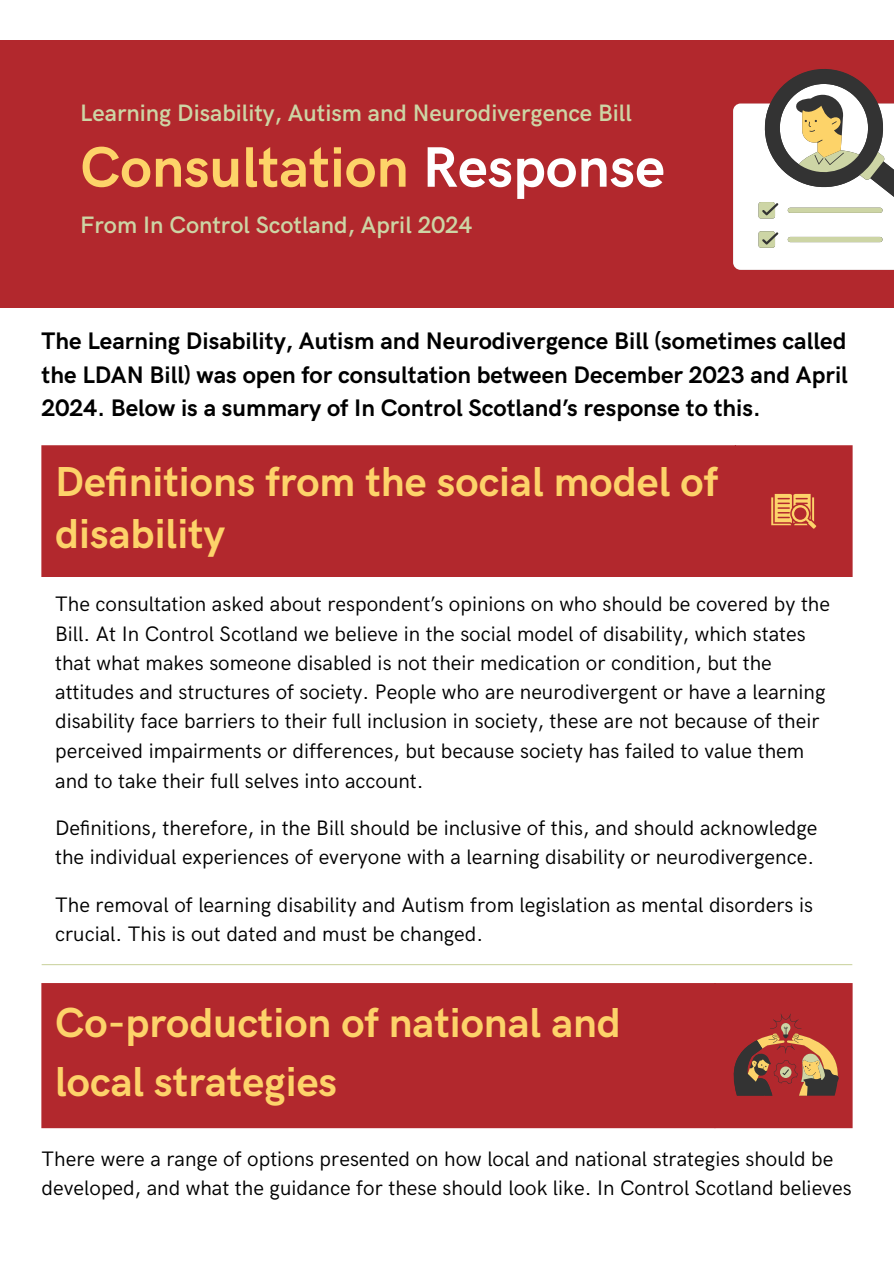
<style>
.page{position:relative;width:894px;height:1263px;background:#fff}
.page>*{position:absolute;margin:0;border:0;box-sizing:border-box;transform-origin:0 0}
.t1{font:700 57.15px "HK Grotesk";color:#fdd369}
.t2{font:700 42px/51.8px "HK Grotesk";color:#fdd36a}
.t3{font:700 24px/33.8px "HK Grotesk";color:#000;text-align:justify}
.t4{font:600 23.85px "HK Grotesk";color:#cdd5a5}
.t5{font:21px/29.4px "HK Grotesk";color:#000}
.s1{color:#fff}
</style>
<div class="page">
<div style="left:0;top:40px;width:893px;height:268px;background:#b2282d"></div>
<svg style="left:733px;top:69px;width:160px;height:201px;background:#ccbeb6"></svg>
<div style="left:42px;top:446px;width:810px;height:131px;background:#b2282d"></div>
<svg style="left:771px;top:494px;width:45px;height:35px;background:#da834d"></svg>
<hr style="left:42px;top:964px;width:810px;height:1px;background:#ced5a5">
<div style="left:42px;top:983px;width:810px;height:145px;background:#b2282d"></div>
<svg style="left:728px;top:1014px;width:110px;height:82px;background:#a04a3c"></svg>
<p class="t4" style="left:80px;top:99px;width:553px">Learning Disability, Autism and Neurodivergence Bill</p>
<p class="t1" style="left:80px;top:135px;width:586px">Consultation <span class="s1">Response</span></p>
<p class="t4" style="left:80px;top:211px;width:393px">From In Control Scotland, April 2024</p>
<h1 class="t3" style="left:42px;top:325px;width:807px">The Learning Disability, Autism and Neurodivergence Bill (sometimes called the LDAN Bill) was open for consultation between December 2023 and April 2024. Below is a summary of In Control Scotland’s response to this.</h1>
<p class="t2" style="left:55px;top:458px;width:664px">Defi nitions from the social model of disability</p>
<p class="t5" style="left:55px;top:590px;width:776px">The consultation asked about respondent’s opinions on who should be covered by the Bill. At In Control Scotland we believe in the social model of disability, which states that what makes someone disabled is not their medication or condition, but the attitudes and structures of society. People who are neurodivergent or have a learning disability face barriers to their full inclusion in society, these are not because of their perceived impairments or differences, but because society has failed to value them and to take their full selves into account.</p>
<p class="t5" style="left:55px;top:814px;width:763px">Defi nitions, therefore, in the Bill should be inclusive of this, and should acknowledge the individual experiences of everyone with a learning disability or neurodivergence.</p>
<p class="t5" style="left:55px;top:891px;width:759px">The removal of learning disability and Autism from legislation as mental disorders is crucial. This is out dated and must be changed.</p>
<p class="t2" style="left:55px;top:995px;width:567px;line-height:58.5px">Co-production of national and local strategies</p>
<p class="t5" style="left:42px;top:1145px;width:811px">There were a range of options presented on how local and national strategies should be developed, and what the guidance for these should look like. In Control Scotland believes</p>
</div>
